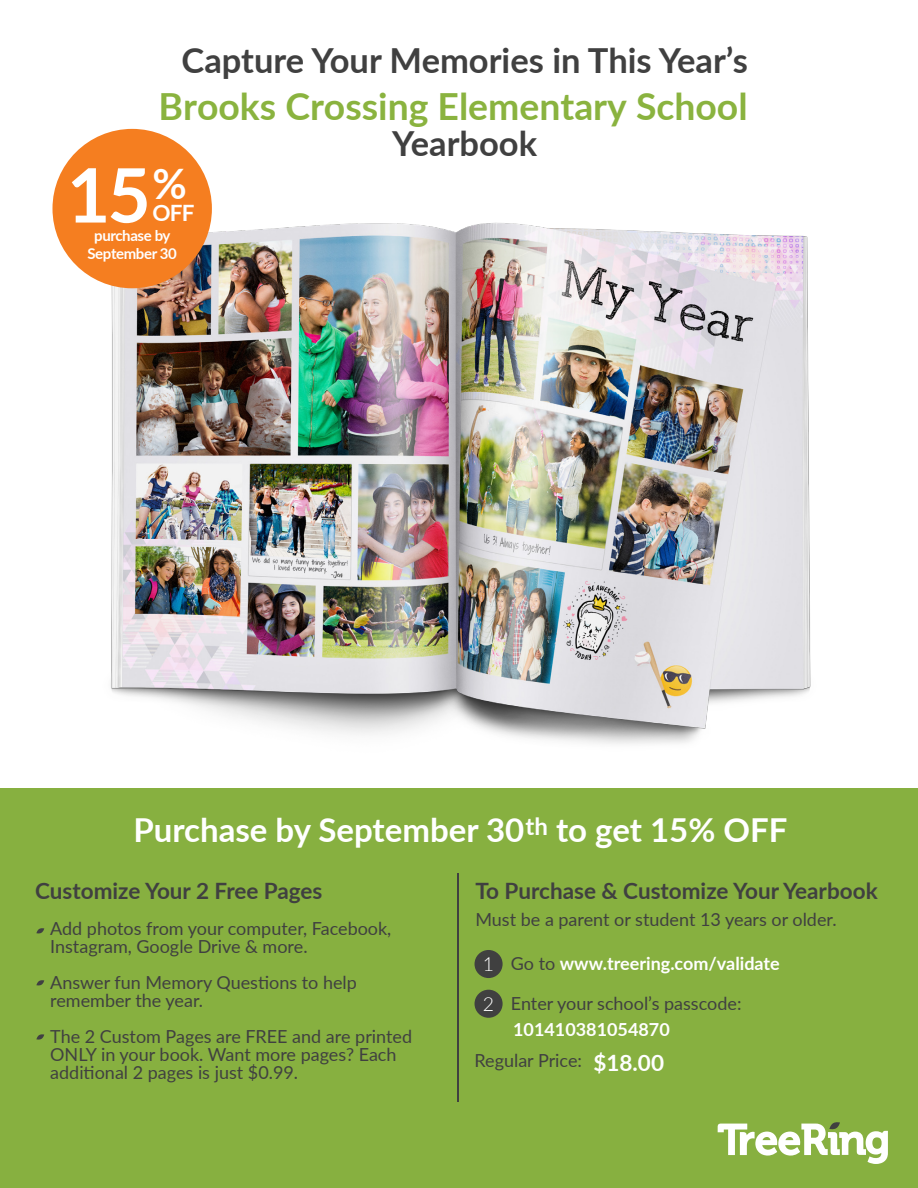
<style>
.page{position:relative;width:918px;height:1188px;background:#fff}
.page>*{position:absolute;margin:0;border:0;box-sizing:border-box;transform-origin:0 0}
.t1{font:700 75px "Lato";color:#fff}
.t2{font:700 42px "Lato";color:#fff}
.t3{font:700 37.35px "Lato";color:#8ab33f}
.t4{font:700 34.5px "Lato";color:#404040}
.t5{font:700 33px "Lato";color:#fff}
.t6{font:700 22.5px "Lato";color:#404040}
.t7{font:700 22.5px "Lato";color:#fff}
.t8{font:700 22.5px "Lato";color:#fff}
.t9{font:300 19.5px "Lato";color:#fff}
.t10{font:18px/18px "Lato";color:#404040}
.t11{font:700 18px "Lato";color:#fff}
.t12{font:700 18px "Lato";color:#fff}
.t13{font:700 15px "Lato";letter-spacing:-.025em;color:#fff}
.s1{font-weight:400;color:#404040}
</style>
<div class="page">
<div style="left:0;top:788px;width:918px;height:400px;background:#87b040"></div>
<img style="left:57px;top:217px;width:754px;height:527px">
<div style="left:475px;top:950px;width:28px;height:28px;background:#404040;border-radius:50%"></div>
<div style="left:475px;top:990px;width:28px;height:28px;background:#404040;border-radius:50%"></div>
<svg style="left:718px;top:1122px;width:170px;height:42px"></svg>
<hr style="left:458px;top:873px;width:1px;height:229px;background:#404040">
<div style="left:52px;top:129px;width:160px;height:159px;background:#f57e20;border-radius:50%"></div>
<svg style="left:36px;top:928px;width:8px;height:6px"></svg>
<svg style="left:36px;top:980px;width:8px;height:6px"></svg>
<svg style="left:36px;top:1034px;width:8px;height:6px"></svg>
<p class="t4" style="left:182px;top:35px;width:568px">Capture Your Memories in This Year’s</p>
<h3 class="t3" style="left:159px;top:79px;width:591px">Brooks Crossing Elementary School</h3>
<p class="t1" style="left:67px;top:140px;width:86px">15</p>
<p class="t2" style="left:153px;top:152px;width:36px">%</p>
<p class="t8" style="left:153px;top:197px;width:43px">OFF</p>
<p class="t13" style="left:94px;top:224px;width:78px">purchase by</p>
<p class="t13" style="left:87px;top:242px;width:91px">September 30</p>
<p class="t4" style="left:392px;top:118px;width:146px">Yearbook</p>
<p class="t5" style="left:133px;top:806px;width:656px">Purchase by September 30<sup>th</sup> to get 15% OFF</p>
<p class="t6" style="left:35px;top:874px;width:289px">Customize Your 2 Free Pages</p>
<p class="t10" style="left:50px;top:919px;width:343px">Add photos from your computer, Facebook,<br>Instagram, Google Drive &amp; more.</p>
<p class="t10" style="left:50px;top:973px;width:308px">Answer fun Memory Questions to help remember the year.</p>
<p class="t10" style="left:50px;top:1027px;width:363px">The 2 Custom Pages are FREE and are printed<br>ONLY in your book. Want more pages? Each additional 2 pages is just $0.99.</p>
<p class="t6" style="left:475px;top:874px;width:404px">To Purchase &amp; Customize Your Yearbook</p>
<p class="t10" style="left:475px;top:910px;width:363px">Must be a parent or student 13 years or older.</p>
<p class="t9" style="left:483px;top:951px;width:13px">1</p>
<p class="t9" style="left:483px;top:990px;width:13px">2</p>
<p class="t11" style="left:511px;top:950px;width:270px"><span class="s1">Go to</span> www.treering.com/validate</p>
<p class="t10" style="left:511px;top:994px;width:232px">Enter your school’s passcode:</p>
<p class="t12" style="left:513px;top:1016px;width:158px">101410381054870</p>
<p class="t10" style="left:475px;top:1051px;width:109px">Regular Price:</p>
<p class="t7" style="left:593px;top:1046px;width:72px">$18.00</p>
</div>
